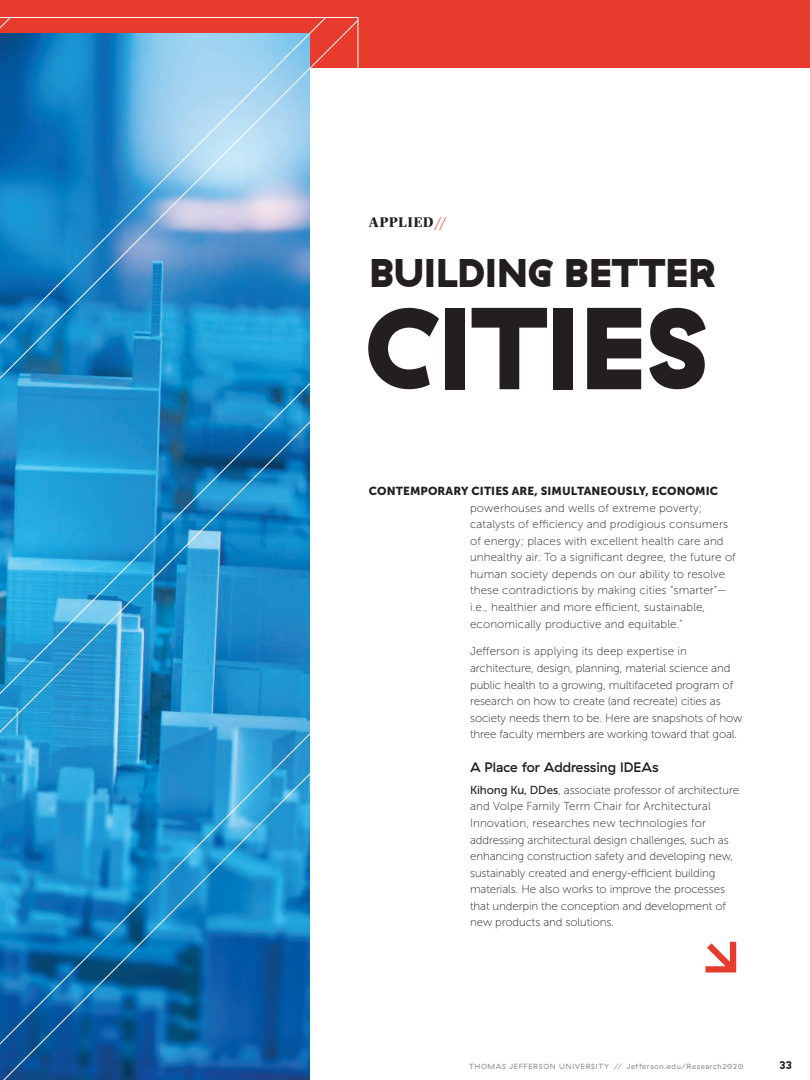
<style>
.page{position:relative;width:810px;height:1080px;background:#fff}
.page>*{position:absolute;margin:0;border:0;box-sizing:border-box;transform-origin:0 0}
.t1{font:900 116.25px "GT Haptik";letter-spacing:-.02em;color:#231f20}
.t2{font:900 40px "GT Haptik";letter-spacing:-.01em;color:#231f20}
.t3{font:500 13.75px "GT Haptik";color:#231f20}
.t4{font:900 13.75px "GT Sectra Fine";letter-spacing:.07em;color:#231f20}
.t5{font:11.5px/16.5px "Museo Sans 100";letter-spacing:-.01em;color:#231f20}
.t6{font:11.5px/16.5px "Museo Sans 100";letter-spacing:.01em;color:#231f20}
.t7{font:11.5px "Museo Sans 900";letter-spacing:.01em;color:#231f20}
.t8{font:700 11.25px "GT Haptik";color:#231f20}
.t9{font:7.5px "GT Haptik";letter-spacing:.08em;color:#848c8c}
.s1{color:#e73b2e}
.s2{font-family:"Museo Sans 500"}
</style>
<div class="page">
<div style="left:0;top:0;width:810px;height:68px;background:#e73b2e"></div>
<svg style="left:0;top:17px;width:358px;height:1063px;background:#4a9bcc"></svg>
<svg style="left:705px;top:941px;width:32px;height:32px"></svg>
<p class="t4" style="left:369px;top:214px;width:79px">APPLIED<span class="s1">//</span></p>
<h2 class="t2" style="left:369px;top:248px;width:348px">BUILDING BETTER</h2>
<h1 class="t1" style="left:365px;top:276px;width:346px">CITIES</h1>
<p class="t7" style="left:369px;top:485px;width:351px">CONTEMPORARY CITIES ARE, SIMULTANEOUSLY, ECONOMIC</p>
<p class="t6" style="left:470px;top:500px;width:267px">powerhouses and wells of extreme poverty; catalysts of efficiency and prodigious consumers of energy; places with excellent health care and unhealthy air. To a significant degree, the future of human society depends on our ability to resolve these contradictions by making cities “smarter”— i.e., healthier and more efficient, sustainable, economically productive and equitable."</p>
<p class="t5" style="left:470px;top:643px;width:274px">Jefferson is applying its deep expertise in architecture, design, planning, material science and public health to a growing, multifaceted program of research on how to create (and recreate) cities as society needs them to be. Here are snapshots of how three faculty members are working toward that goal.</p>
<p class="t3" style="left:470px;top:759px;width:190px">A Place for Addressing IDEAs</p>
<p class="t5" style="left:470px;top:782px;width:271px"><span class="s2">Kihong Ku, DDes</span>, associate professor of architecture and Volpe Family Term Chair for Architectural Innovation, researches new technologies for addressing architectural design challenges, such as enhancing construction safety and developing new, sustainably created and energy-efficient building materials. He also works to improve the processes that underpin the conception and development of new products and solutions.</p>
<p class="t9" style="left:469px;top:1062px;width:276px">THOMAS JEFFERSON UNIVERSITY // Jefferson.edu/Research2020</p>
<p class="t8" style="left:779px;top:1058px;width:14px">33</p>
</div>
